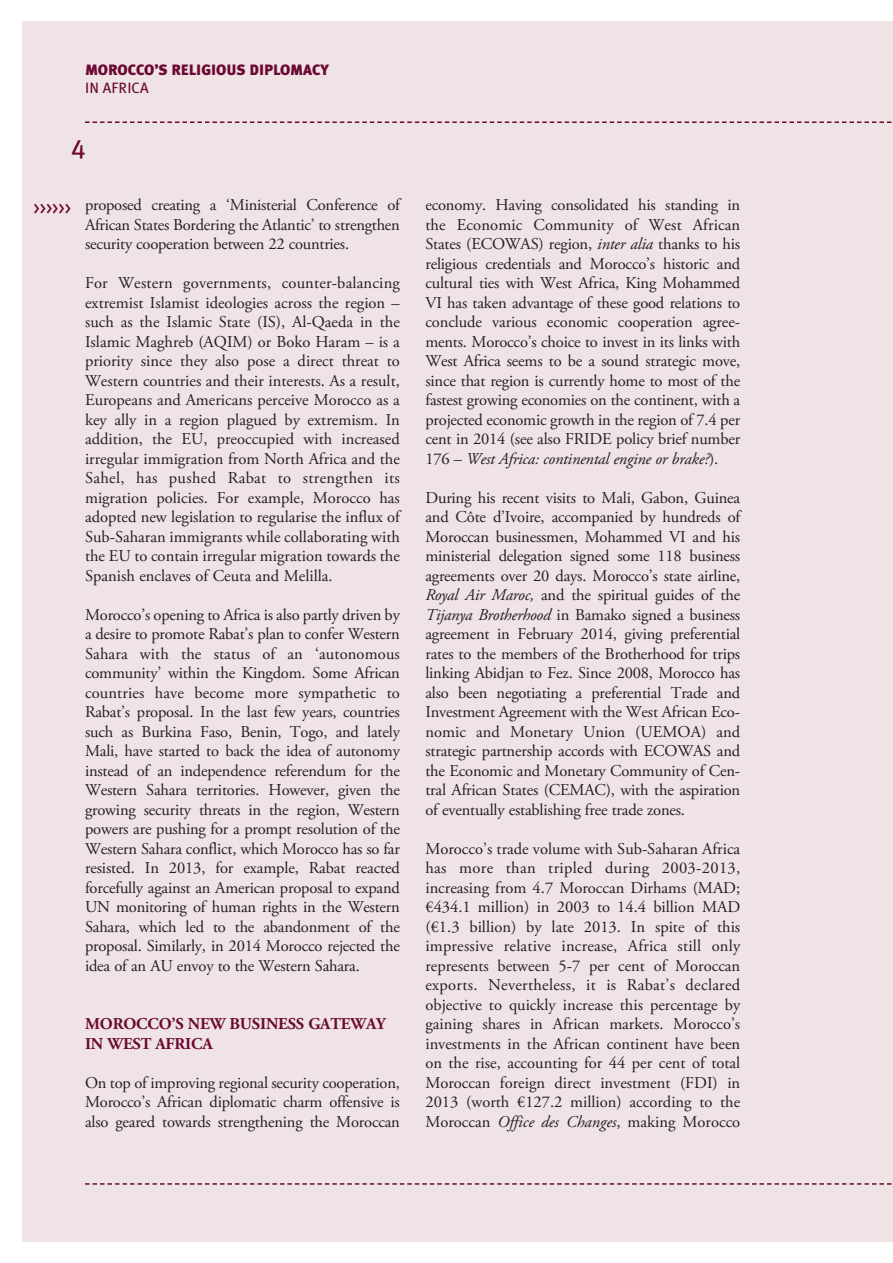
<style>
.page{position:relative;width:893px;height:1263px;background:#fff}
.page>*{position:absolute;margin:0;border:0;box-sizing:border-box;transform-origin:0 0}
.t1{font:27px "Meta Plus Book Caps";color:#6c0932}
.t2{font:18px "Meta Plus Book Caps";color:#6c0932}
.t3{font:16.5px/19.5px "Adobe Garamond Pro";letter-spacing:-.01em;color:#231f20;text-align:justify}
.t4{font:700 16.5px/19.5px "Adobe Garamond Pro";letter-spacing:-.01em;color:#6c0932}
.t5{font:900 15px "Meta Plus";color:#6c0932}
.t6{font:15px "Meta Plus";letter-spacing:.015em;color:#6c0932}
.s1{font-style:italic}
</style>
<div class="page">
<div style="left:22px;top:22px;width:871px;height:1220px;background:#efe3e5"></div>
<svg style="left:85px;top:121px;width:807px;height:2px"></svg>
<svg style="left:85px;top:1183px;width:807px;height:2px"></svg>
<p class="t5" style="left:85px;top:61px;width:245px">MOROCCO’S RELIGIOUS DIPLOMACY</p>
<p class="t6" style="left:85px;top:79px;width:65px">IN AFRICA</p>
<h1 class="t1" style="left:71px;top:133px;width:16px">4</h1>
<p class="t2" style="left:34px;top:197px;width:39px">&gt;&gt;&gt;&gt;&gt;&gt;</p>
<p class="t3" style="left:85px;top:196px;width:316px">proposed creating a ‘Ministerial Conference of African States Bordering the Atlantic’ to strengthen security cooperation between 22 countries.</p>
<p class="t3" style="left:85px;top:274px;width:316px">For Western governments, counter-balancing extremist Islamist ideologies across the region – such as the Islamic State (IS), Al-Qaeda in the Islamic Maghreb (AQIM) or Boko Haram – is a priority since they also pose a direct threat to Western countries and their interests. As a result, Europeans and Americans perceive Morocco as a key ally in a region plagued by extremism. In addition, the EU, preoccupied with increased irregular immigration from North Africa and the Sahel, has pushed Rabat to strengthen its migration policies. For example, Morocco has adopted new legislation to regularise the influx of Sub-Saharan immigrants while collaborating with the EU to contain irregular migration towards the Spanish enclaves of Ceuta and Melilla.</p>
<p class="t3" style="left:85px;top:606px;width:316px">Morocco’s opening to Africa is also partly driven by a desire to promote Rabat’s plan to confer Western Sahara with the status of an ‘autonomous community’ within the Kingdom. Some African countries have become more sympathetic to Rabat’s proposal. In the last few years, countries such as Burkina Faso, Benin, Togo, and lately Mali, have started to back the idea of autonomy instead of an independence referendum for the Western Sahara territories. However, given the growing security threats in the region, Western powers are pushing for a prompt resolution of the Western Sahara conflict, which Morocco has so far resisted. In 2013, for example, Rabat reacted forcefully against an American proposal to expand UN monitoring of human rights in the Western Sahara, which led to the abandonment of the proposal. Similarly, in 2014 Morocco rejected the idea of an AU envoy to the Western Sahara.</p>
<p class="t4" style="left:85px;top:1015px;width:302px">MOROCCO’S NEW BUSINESS GATEWAY<br>IN WEST AFRICA</p>
<p class="t3" style="left:85px;top:1074px;width:316px">On top of improving regional security cooperation, Morocco’s African diplomatic charm offensive is also geared towards strengthening the Moroccan</p>
<p class="t3" style="left:425px;top:196px;width:316px">economy. Having consolidated his standing in the Economic Community of West African States (ECOWAS) region, <span class="s1">inter alia</span> thanks to his religious credentials and Morocco’s historic and cultural ties with West Africa, King Mohammed VI has taken advantage of these good relations to conclude various economic cooperation agree&shy;ments. Morocco’s choice to invest in its links with West Africa seems to be a sound strategic move, since that region is currently home to most of the fastest growing economies on the continent, with a projected economic growth in the region of 7.4 per cent in 2014 (see also FRIDE policy brief number 176 – <span class="s1">West Africa: continental engine or brake?</span>).</p>
<p class="t3" style="left:425px;top:489px;width:316px">During his recent visits to Mali, Gabon, Guinea and Côte d’Ivoire, accompanied by hundreds of Moroccan businessmen, Mohammed VI and his ministerial delegation signed some 118 business agreements over 20 days. Morocco’s state airline, <span class="s1">Royal Air Maroc,</span> and the spiritual guides of the <span class="s1">Tijanya Brotherhood</span> in Bamako signed a business agreement in February 2014, giving preferential rates to the members of the Brotherhood for trips linking Abidjan to Fez. Since 2008, Morocco has also been negotiating a preferential Trade and Investment Agreement with the West African Eco&shy;nomic and Monetary Union (UEMOA) and strategic partnership accords with ECOWAS and the Economic and Monetary Community of Cen&shy;tral African States (CEMAC), with the aspiration of eventually establishing free trade zones.</p>
<p class="t3" style="left:425px;top:840px;width:316px">Morocco’s trade volume with Sub-Saharan Africa has more than tripled during 2003-2013, increasing from 4.7 Moroccan Dirhams (MAD; €434.1 million) in 2003 to 14.4 billion MAD (€1.3 billion) by late 2013. In spite of this impressive relative increase, Africa still only represents between 5-7 per cent of Moroccan exports. Nevertheless, it is Rabat’s declared objective to quickly increase this percentage by gaining shares in African markets. Morocco’s investments in the African continent have been on the rise, accounting for 44 per cent of total Moroccan foreign direct investment (FDI) in 2013 (worth €127.2 million) according to the Moroccan <span class="s1">Office des Changes</span>, making Morocco</p>
</div>
